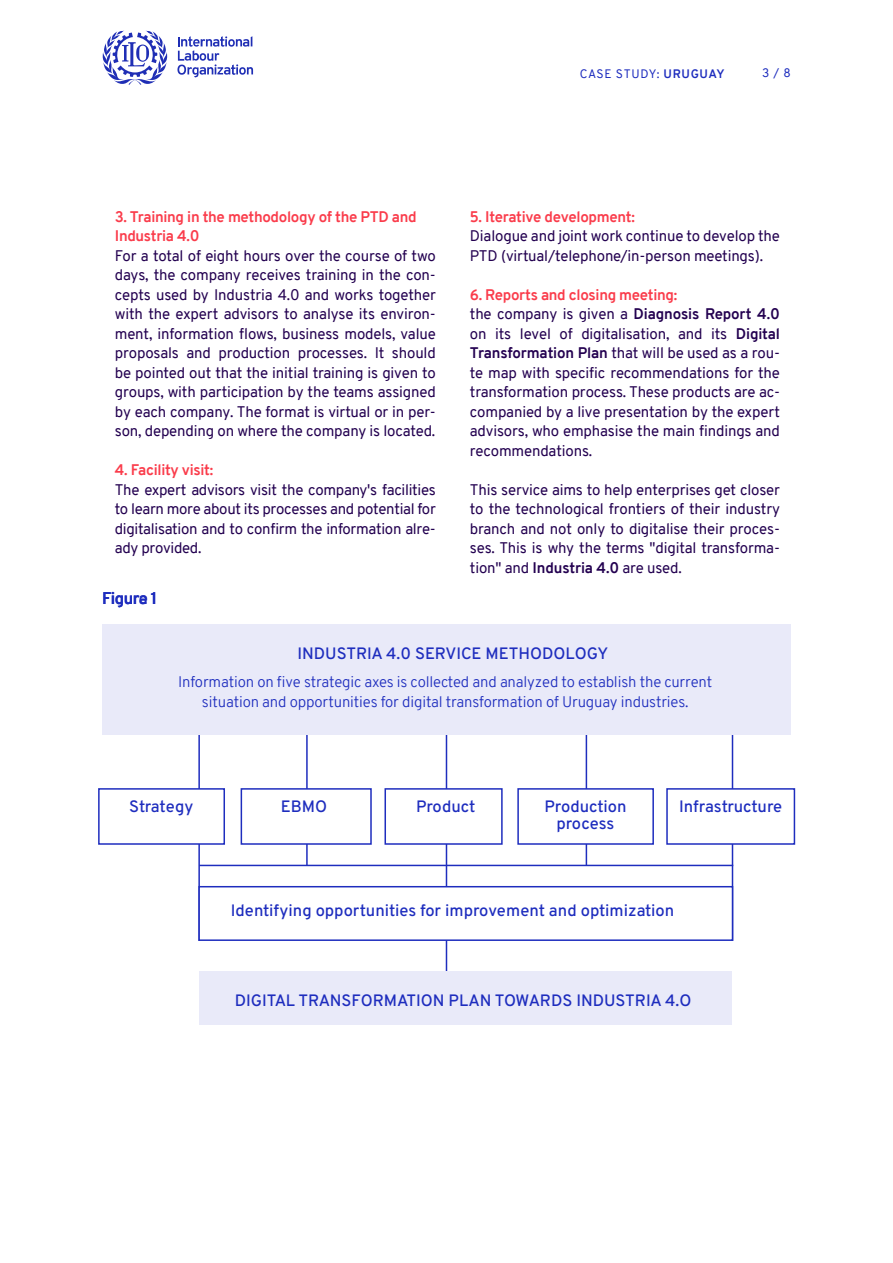
<style>
.page{position:relative;width:893px;height:1263px;background:#fff}
.page>*{position:absolute;margin:0;border:0;box-sizing:border-box;transform-origin:0 0}
.t1{font:500 16.5px/16.5px "Overpass";letter-spacing:-.005em;color:#1e2dbe;text-align:center}
.t2{font:700 16.5px "Overpass";letter-spacing:-.03em;color:#1e2dbe}
.t3{font:15px/19.5px "Overpass";letter-spacing:-.01em;color:#230050;text-align:justify}
.t4{font:300 15px/19.5px "Overpass";letter-spacing:-.01em;color:#1e2dbe;text-align:center}
.t5{font:700 15px/19.5px "Overpass";letter-spacing:-.02em;color:#fa3c4b}
.t6{font:12px "Overpass";letter-spacing:.06em;color:#1e2dbe}
.s1{font-weight:700}
.s2{font-weight:700;color:#fa3c4b}
</style>
<div class="page">
<svg style="left:177px;top:36px;width:76px;height:41px"></svg>
<svg style="left:102px;top:31px;width:66px;height:54px"></svg>
<hr style="left:446px;top:734px;width:1px;height:237px;background:#1e2dbe">
<hr style="left:198px;top:734px;width:2px;height:207px;background:#1e2dbe">
<hr style="left:732px;top:734px;width:1px;height:207px;background:#1e2dbe">
<hr style="left:306px;top:734px;width:2px;height:131px;background:#1e2dbe">
<hr style="left:586px;top:734px;width:1px;height:131px;background:#1e2dbe">
<div style="left:198px;top:886px;width:535px;height:55px;background:#fff;border:2px solid #1e2dbe"></div>
<div style="left:98px;top:788px;width:127px;height:57px;background:#fff;border:2px solid #1e2dbe"></div>
<div style="left:241px;top:788px;width:131px;height:57px;background:#fff;border:2px solid #1e2dbe"></div>
<div style="left:384px;top:788px;width:119px;height:57px;background:#fff;border:2px solid #1e2dbe"></div>
<div style="left:517px;top:788px;width:137px;height:57px;background:#fff;border:2px solid #1e2dbe"></div>
<div style="left:666px;top:788px;width:129px;height:57px;background:#fff;border:2px solid #1e2dbe"></div>
<div style="left:199px;top:971px;width:533px;height:54px;background:#e9eaf9"></div>
<div style="left:102px;top:624px;width:689px;height:110px;background:#e9eaf9"></div>
<hr style="left:199px;top:865px;width:534px;height:1px;background:#1e2dbe">
<p class="t6" style="left:580px;top:65px;width:146px">CASE STUDY: <span class="s1">URUGUAY</span></p>
<p class="t6" style="left:762px;top:65px;width:30px">3 / 8</p>
<p class="t5" style="left:115px;top:207px;width:303px">3. Training in the methodology of the PTD and<br>Industria 4.0</p>
<p class="t3" style="left:115px;top:246px;width:323px">For a total of eight hours over the course of two days, the company receives training in the con&shy;cepts used by Industria 4.0 and works together with the expert advisors to analyse its environ&shy;ment, information flows, business models, value proposals and production processes. It should be pointed out that the initial training is given to groups, with participation by the teams assigned by each company. The format is virtual or in per&shy;son, depending on where the company is located.</p>
<p class="t5" style="left:115px;top:460px;width:100px">4. Facility visit:</p>
<p class="t3" style="left:115px;top:480px;width:323px">The expert advisors visit the company's facilities to learn more about its processes and potential for digitalisation and to confirm the information alre&shy;ady provided.</p>
<p class="t2" style="left:102px;top:587px;width:57px">Figure 1</p>
<p class="t2" style="left:139px;top:587px;width:10px">a</p>
<p class="t5" style="left:470px;top:207px;width:166px">5. Iterative development:</p>
<p class="t3" style="left:470px;top:226px;width:312px">Dialogue and joint work continue to develop the<br>PTD (virtual/telephone/in-person meetings).</p>
<p class="t3" style="left:470px;top:285px;width:312px;text-align:left"><span class="s2">6. Reports and closing meeting:<br></span>the company is given a <span class="s1">Diagnosis Report 4.0 </span>on its level of digitalisation, and its <span class="s1">Digital Transformation Plan</span> that will be used as a rou&shy;te map with specific recommendations for the transformation process. These products are ac&shy;companied by a live presentation by the expert advisors, who emphasise the main findings and recommendations.</p>
<p class="t3" style="left:470px;top:480px;width:312px">This service aims to help enterprises get closer to the technological frontiers of their industry branch and not only to digitalise their proces&shy;ses. This is why the terms "digital transforma&shy;tion" and <span class="s1">Industria 4.0</span> are used.</p>
<p class="t1" style="left:297px;top:644px;width:312px">INDUSTRIA 4.0 SERVICE METHODOLOGY</p>
<p class="t4" style="left:178px;top:672px;width:536px">Information on five strategic axes is collected and analyzed to establish the current situation and opportunities for digital transformation of Uruguay industries.</p>
<p class="t1" style="left:129px;top:797px;width:66px">Strategy</p>
<p class="t1" style="left:281px;top:797px;width:48px">EBMO</p>
<p class="t1" style="left:416px;top:797px;width:61px">Product</p>
<p class="t1" style="left:544px;top:797px;width:84px">Production process</p>
<p class="t1" style="left:679px;top:797px;width:105px">Infrastructure</p>
<p class="t1" style="left:231px;top:901px;width:445px">Identifying opportunities for improvement and optimization</p>
<p class="t1" style="left:235px;top:991px;width:458px">DIGITAL TRANSFORMATION PLAN TOWARDS INDUSTRIA 4.O</p>
</div>
